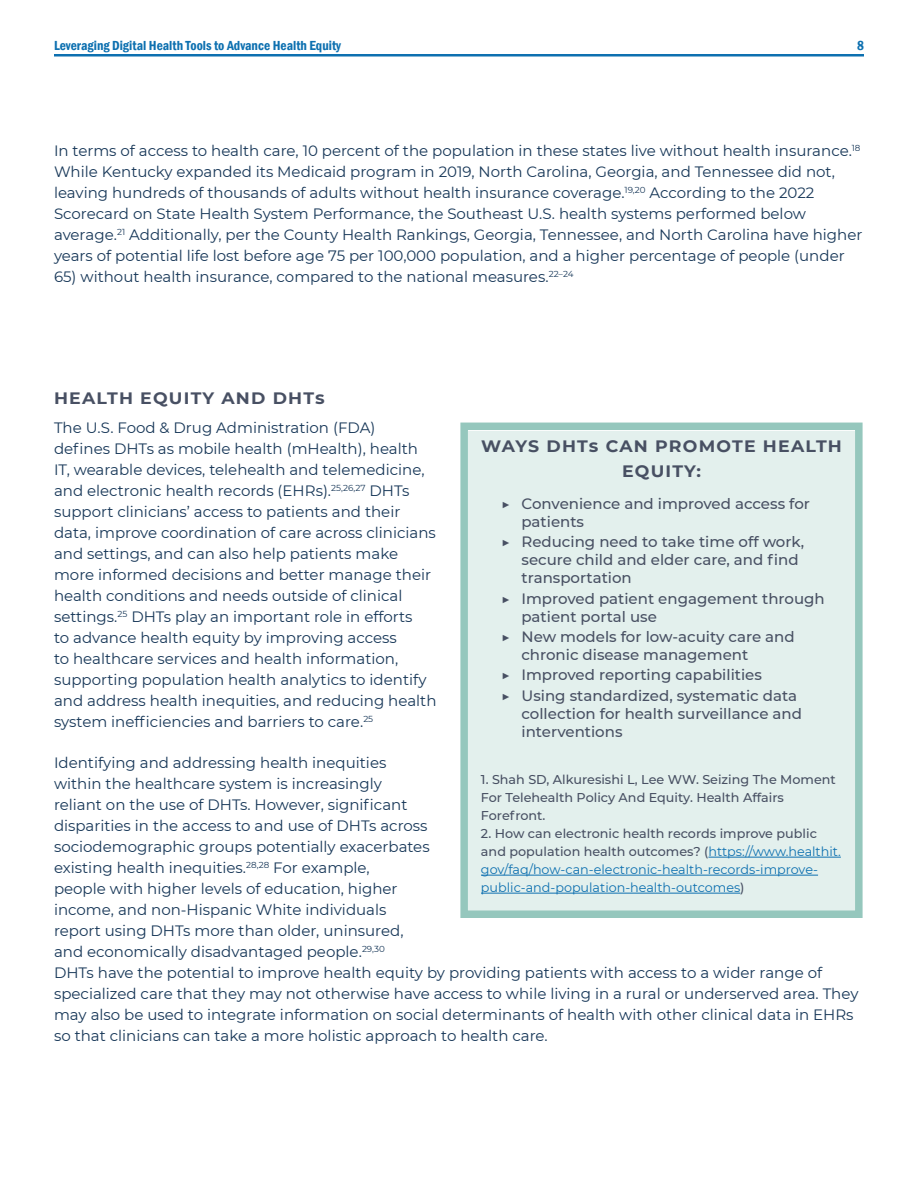
<style>
.page{position:relative;width:918px;height:1188px;background:#fff}
.page>*{position:absolute;margin:0;border:0;box-sizing:border-box;transform-origin:0 0}
.Subtitle_3{font:700 16.5px/25.5px "Montserrat";letter-spacing:.07em;color:#485063;text-align:center;scale:1.05 1}
.Subtitle_4{font:700 16.5px "Montserrat";letter-spacing:.07em;color:#485063;scale:1.05 1}
.Body{font:15px/21px "Montserrat";color:#173758}
.t1{font:500 15px/18px "Montserrat";color:#485063}
.t2{font:600 condensed 13.5px "Franklin Gothic";color:#0d70b0}
.Box_Body{font:12.75px/18px "Montserrat";color:#0d70b0}
.Box_Body-2{font:500 12.75px/18px "Montserrat";color:#485063}
.s1{font-weight:400}
.s2{font-weight:500;color:#485063}
</style>
<div class="page">
<hr style="left:54px;top:54px;width:810px;height:2px;background:#0d70b0">
<div style="left:468px;top:431px;width:389px;height:481px;background:#e3f0ed"></div>
<div style="left:460px;top:423px;width:403px;height:495px;border:8px solid #95c7bd"></div>
<hr style="left:708px;top:857px;width:133px;height:1px;background:#0d70b0">
<hr style="left:481px;top:875px;width:337px;height:1px;background:#0d70b0">
<hr style="left:481px;top:893px;width:259px;height:1px;background:#0d70b0">
<p class="t2" style="left:54px;top:37px;width:289px">Leveraging Digital Health Tools to Advance Health Equity</p>
<p class="t2" style="left:857px;top:37px;width:8px">8</p>
<p class="Body" style="left:54px;top:140px;width:810px">In terms of access to health care, 10 percent of the population in these states live without health insurance.<sup>18<br></sup>While Kentucky expanded its Medicaid program in 2019, North Carolina, Georgia, and Tennessee did not, leaving hundreds of thousands of adults without health insurance coverage.<sup>19,20</sup> According to the 2022<br>Scorecard on State Health System Performance, the Southeast U.S. health systems performed below average.<sup>21</sup> Additionally, per the County Health Rankings, Georgia, Tennessee, and North Carolina have higher years of potential life lost before age 75 per 100,000 population, and a higher percentage of people (under</p>
<p class="Body" style="left:54px;top:266px;width:521px">65) without health insurance, compared to the national measures.<sup>22–24</sup></p>
<p class="Subtitle_4" style="left:54px;top:386px;width:259px">HEALTH EQUITY AND DHTS</p>
<p class="Body" style="left:54px;top:417px;width:384px">The U.S. Food &amp; Drug Administration (FDA)<br>defines DHTs as mobile health (mHealth), health IT, wearable devices, telehealth and telemedicine, and electronic health records (EHRs).<sup>25,26,27</sup> DHTs support clinicians’ access to patients and their data, improve coordination of care across clinicians and settings, and can also help patients make more informed decisions and better manage their health conditions and needs outside of clinical settings.<sup>25</sup> DHTs play an important role in efforts<br>to advance health equity by improving access<br>to healthcare services and health information, supporting population health analytics to identify and address health inequities, and reducing health system inefficiencies and barriers to care.<sup>25</sup></p>
<p class="Body" style="left:54px;top:752px;width:806px">Identifying and addressing health inequities<br>within the healthcare system is increasingly<br>reliant on the use of DHTs. However, significant<br>disparities in the access to and use of DHTs across<br>sociodemographic groups potentially exacerbates<br>existing health inequities.<sup>28,28</sup> For example,<br>people with higher levels of education, higher<br>income, and non-Hispanic White individuals<br>report using DHTs more than older, uninsured,<br>and economically disadvantaged people.<sup>29,30<br></sup>DHTs have the potential to improve health equity by providing patients with access to a wider range of specialized care that they may not otherwise have access to while living in a rural or underserved area. They may also be used to integrate information on social determinants of health with other clinical data in EHRs so that clinicians can take a more holistic approach to health care.</p>
<p class="Subtitle_3" style="left:481px;top:432px;width:345px">WAYS DHTS CAN PROMOTE HEALTH<br>EQUITY:</p>
<p class="t1" style="left:521px;top:494px;width:290px;text-indent:-20px"><span class="s1">▶</span> Convenience and improved access for patients</p>
<p class="t1" style="left:521px;top:532px;width:284px;text-indent:-20px"><span class="s1">▶</span> Reducing need to take time off work, secure child and elder care, and find transportation</p>
<p class="t1" style="left:521px;top:589px;width:305px;text-indent:-20px"><span class="s1">▶</span> Improved patient engagement through patient portal use</p>
<p class="t1" style="left:521px;top:627px;width:275px;text-indent:-20px"><span class="s1">▶</span> New models for low-acuity care and chronic disease management</p>
<p class="t1" style="left:501px;top:665px;width:262px"><span class="s1">▶</span> Improved reporting capabilities</p>
<p class="t1" style="left:521px;top:686px;width:282px;text-indent:-20px"><span class="s1">▶</span> Using standardized, systematic data collection for health surveillance and interventions</p>
<p class="Box_Body-2" style="left:481px;top:770px;width:356px">1. Shah SD, Alkuresishi L, Lee WW. Seizing The Moment<br>For Telehealth Policy And Equity. Health Affairs<br>Forefront.</p>
<p class="Box_Body" style="left:481px;top:824px;width:361px"><span class="s2">2. How can electronic health records improve public and population health outcomes? (</span>https://www.healthit. gov/faq/how-can-electronic-health-records-improve&shy;public-and-population-health-outcomes<span class="s2">)</span></p>
</div>
